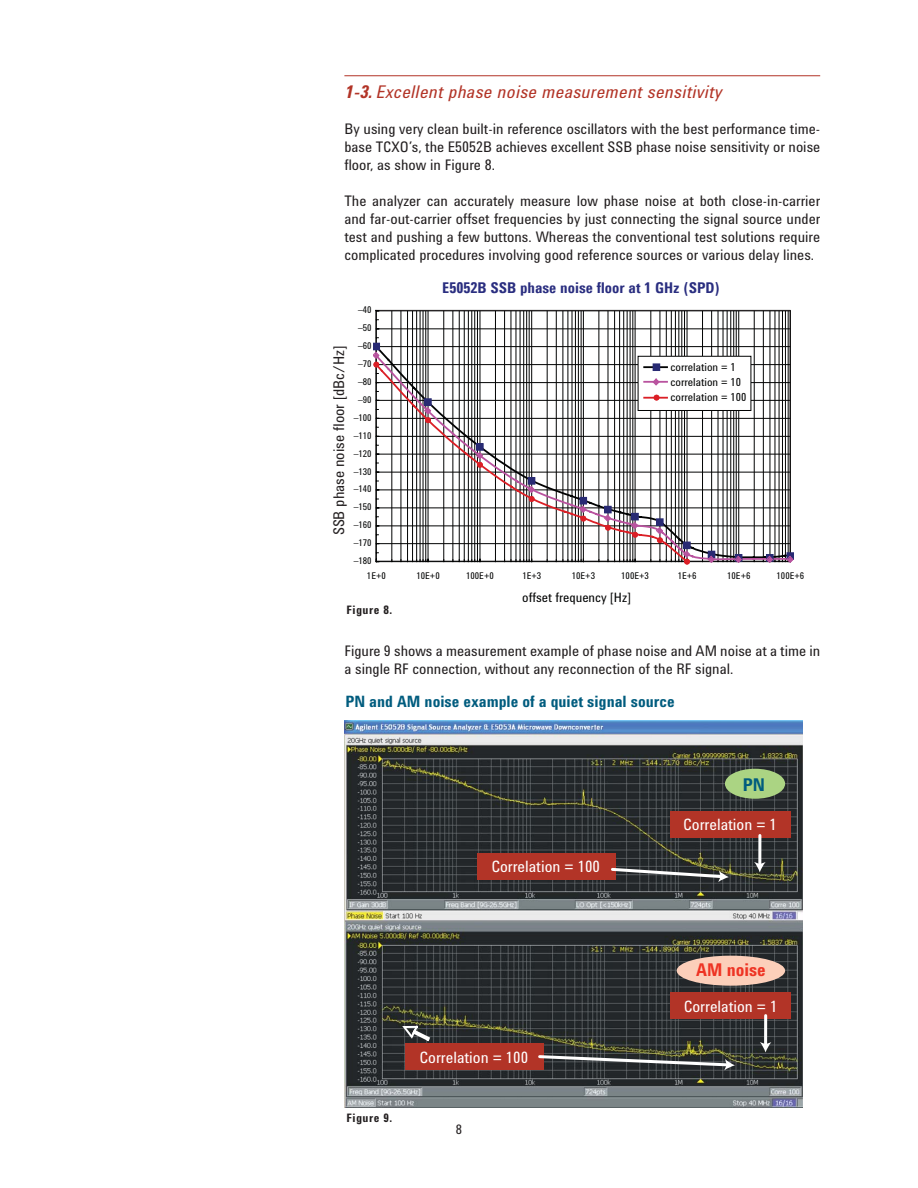
<style>
.page{position:relative;width:918px;height:1188px;background:#fff}
.page>*{position:absolute;margin:0;border:0;box-sizing:border-box;transform-origin:0 0}
.t1{font:700 18.15px "Agilent Condensed CFF";color:#ee3424}
.t2{font:700 18.15px "Agilent Condensed CFF";color:#005c7e}
.t3{font:italic 18px "Agilent Condensed CFF";letter-spacing:.02em;color:#b23427}
.t4{font:16.05px "Agilent Condensed CFF";color:#fff}
.t5{font:700 16.05px "Agilent Condensed CFF";color:#005c7e}
.t6{font:700 15.15px "Agilent Condensed TT";color:#2a2e80}
.t7{font:15.15px "Agilent Condensed CFF";color:#231f20}
.t8{font:15px/18px "Agilent Condensed CFF";color:#231f20;text-align:justify}
.t9{font:13.5px "Agilent Condensed CFF";color:#231f20}
.t10{font:13.35px "Agilent Condensed CFF";color:#020303}
.t11{font:700 12px "Agilent Condensed CFF";letter-spacing:.04em;color:#231f20}
.t12{font:11.4px/15.1px "Agilent Condensed CFF";color:#020303}
.t13{font:9.45px "Agilent Condensed CFF";color:#020303}
.s1{font-weight:700}
</style>
<div class="page">
<hr style="left:344px;top:75px;width:476px;height:1px;background:#b23427">
<svg style="left:376px;top:311px;width:415px;height:251px"></svg>
<svg style="left:391px;top:357px;width:400px;height:9px"></svg>
<svg style="left:391px;top:366px;width:400px;height:195px"></svg>
<svg style="left:379px;top:368px;width:310px;height:195px"></svg>
<div style="left:424px;top:398px;width:8px;height:8px;border:1px solid #282a73"></div>
<div style="left:476px;top:443px;width:8px;height:8px;border:1px solid #282a73"></div>
<div style="left:528px;top:478px;width:7px;height:6px;background:#282a73"></div>
<div style="left:528px;top:477px;width:7px;height:8px;border:1px solid #282a73"></div>
<div style="left:580px;top:497px;width:7px;height:7px;border:1px solid #282a73"></div>
<div style="left:604px;top:506px;width:8px;height:7px;border:1px solid #282a73"></div>
<div style="left:631px;top:513px;width:8px;height:7px;border:1px solid #282a73"></div>
<div style="left:656px;top:518px;width:8px;height:8px;border:1px solid #282a73"></div>
<div style="left:708px;top:551px;width:7px;height:7px;background:#282a73"></div>
<div style="left:735px;top:554px;width:7px;height:8px;border:1px solid #282a73"></div>
<div style="left:766px;top:554px;width:8px;height:8px;border:1px solid #282a73"></div>
<div style="left:787px;top:552px;width:7px;height:8px;border:1px solid #282a73"></div>
<svg style="left:707px;top:555px;width:8px;height:8px"></svg>
<svg style="left:734px;top:555px;width:9px;height:8px"></svg>
<svg style="left:765px;top:555px;width:9px;height:8px"></svg>
<svg style="left:786px;top:553px;width:8px;height:10px"></svg>
<svg style="left:373px;top:343px;width:18px;height:30px"></svg>
<svg style="left:423px;top:399px;width:9px;height:24px"></svg>
<svg style="left:475px;top:444px;width:9px;height:24px"></svg>
<svg style="left:527px;top:485px;width:8px;height:17px"></svg>
<svg style="left:579px;top:498px;width:8px;height:24px"></svg>
<svg style="left:603px;top:507px;width:9px;height:24px"></svg>
<svg style="left:630px;top:514px;width:9px;height:24px"></svg>
<svg style="left:655px;top:519px;width:9px;height:24px"></svg>
<svg style="left:682px;top:542px;width:9px;height:23px"></svg>
<div style="left:638px;top:356px;width:113px;height:54px;background:#fff"></div>
<div style="left:638px;top:356px;width:113px;height:55px;border:1px solid #020303"></div>
<hr style="left:644px;top:366px;width:23px;height:2px;background:#020303">
<svg style="left:655px;top:365px;width:3px;height:4px"></svg>
<div style="left:653px;top:363px;width:7px;height:8px;border:1px solid #282a73"></div>
<hr style="left:644px;top:381px;width:23px;height:2px;background:#b9539f">
<svg style="left:652px;top:378px;width:8px;height:8px"></svg>
<hr style="left:644px;top:397px;width:23px;height:2px;background:#db1f26">
<svg style="left:654px;top:395px;width:5px;height:6px"></svg>
<img style="left:345px;top:720px;width:458px;height:387px">
<div style="left:725px;top:769px;width:60px;height:30px;background:#abd483;border-radius:50%"></div>
<div style="left:677px;top:956px;width:108px;height:30px;background:#fccfba;border-radius:50%"></div>
<div style="left:671px;top:811px;width:120px;height:26px;background:#b23427"></div>
<div style="left:478px;top:853px;width:138px;height:27px;background:#b23427"></div>
<div style="left:405px;top:1043px;width:139px;height:27px;background:#b23427"></div>
<div style="left:671px;top:992px;width:120px;height:26px;background:#b23427"></div>
<svg style="left:400px;top:1024px;width:32px;height:19px"></svg>
<svg style="left:609px;top:866px;width:120px;height:16px"></svg>
<svg style="left:538px;top:1054px;width:197px;height:16px"></svg>
<hr style="left:758px;top:835px;width:3px;height:30px;background:#fff">
<svg style="left:754px;top:862px;width:12px;height:10px"></svg>
<hr style="left:764px;top:1016px;width:3px;height:29px;background:#fff">
<svg style="left:760px;top:1042px;width:11px;height:10px"></svg>
<p class="t3" style="left:344px;top:85px;width:380px"><span class="s1">1-3.</span> Excellent phase noise measurement sensitivity</p>
<p class="t8" style="left:344px;top:121px;width:477px">By using very clean built-in reference oscillators with the best performance time&shy;base TCXO’s, the E5052B achieves excellent SSB phase noise sensitivity or noise floor, as show in Figure 8.</p>
<p class="t8" style="left:344px;top:193px;width:477px">The analyzer can accurately measure low phase noise at both close-in-carrier and far-out-carrier offset frequencies by just connecting the signal source under test and pushing a few buttons. Whereas the conventional test solutions require complicated procedures involving good reference sources or various delay lines.</p>
<p class="t13" style="left:358px;top:307px;width:15px">–40</p>
<p class="t13" style="left:358px;top:325px;width:15px">–50</p>
<p class="t13" style="left:358px;top:342px;width:15px">–60</p>
<p class="t7" style="left:334px;top:535px;width:191px;rotate:-90deg">SSB phase noise floor [dBc/Hz]</p>
<p class="t13" style="left:358px;top:360px;width:15px">–70</p>
<p class="t13" style="left:358px;top:378px;width:15px">–80</p>
<p class="t13" style="left:358px;top:396px;width:15px">–90</p>
<p class="t13" style="left:354px;top:414px;width:19px">–100</p>
<p class="t13" style="left:354px;top:432px;width:19px">–110</p>
<p class="t13" style="left:354px;top:450px;width:19px">–120</p>
<p class="t13" style="left:354px;top:468px;width:19px">–130</p>
<p class="t13" style="left:354px;top:486px;width:19px">–140</p>
<p class="t13" style="left:354px;top:504px;width:19px">–150</p>
<p class="t13" style="left:354px;top:522px;width:19px">–160</p>
<p class="t13" style="left:354px;top:539px;width:19px">–170</p>
<p class="t13" style="left:354px;top:557px;width:19px">–180</p>
<p class="t6" style="left:442px;top:276px;width:280px">E5052B SSB phase noise floor at 1 GHz (SPD)</p>
<p class="t12" style="left:670px;top:361px;width:77px">correlation = 1 correlation = 10 correlation = 100</p>
<p class="t13" style="left:367px;top:572px;width:20px">1E+0</p>
<p class="t13" style="left:416px;top:572px;width:25px">10E+0</p>
<p class="t13" style="left:466px;top:572px;width:29px">100E+0</p>
<p class="t13" style="left:522px;top:572px;width:20px">1E+3</p>
<p class="t13" style="left:572px;top:572px;width:25px">10E+3</p>
<p class="t13" style="left:621px;top:572px;width:29px">100E+3</p>
<p class="t13" style="left:678px;top:572px;width:20px">1E+6</p>
<p class="t13" style="left:727px;top:572px;width:25px">10E+6</p>
<p class="t13" style="left:777px;top:572px;width:29px">100E+6</p>
<p class="t10" style="left:522px;top:592px;width:110px">offset frequency [Hz]</p>
<p class="t11" style="left:346px;top:606px;width:47px">Figure 8.</p>
<p class="t8" style="left:344px;top:643px;width:477px">Figure 9 shows a measurement example of phase noise and AM noise at a time in a single RF connection, without any reconnection of the RF signal.</p>
<p class="t5" style="left:346px;top:696px;width:331px">PN and AM noise example of a quiet signal source</p>
<p class="t4" style="left:491px;top:861px;width:110px">Correlation = 100</p>
<p class="t2" style="left:743px;top:778px;width:24px">PN</p>
<p class="t4" style="left:683px;top:818px;width:95px">Correlation = 1</p>
<p class="t11" style="left:346px;top:1113px;width:47px">Figure 9.</p>
<p class="t4" style="left:420px;top:1052px;width:110px">Correlation = 100</p>
<p class="t9" style="left:456px;top:1124px;width:8px">8</p>
<p class="t1" style="left:696px;top:963px;width:71px">AM noise</p>
<p class="t4" style="left:684px;top:1000px;width:95px">Correlation = 1</p>
</div>
